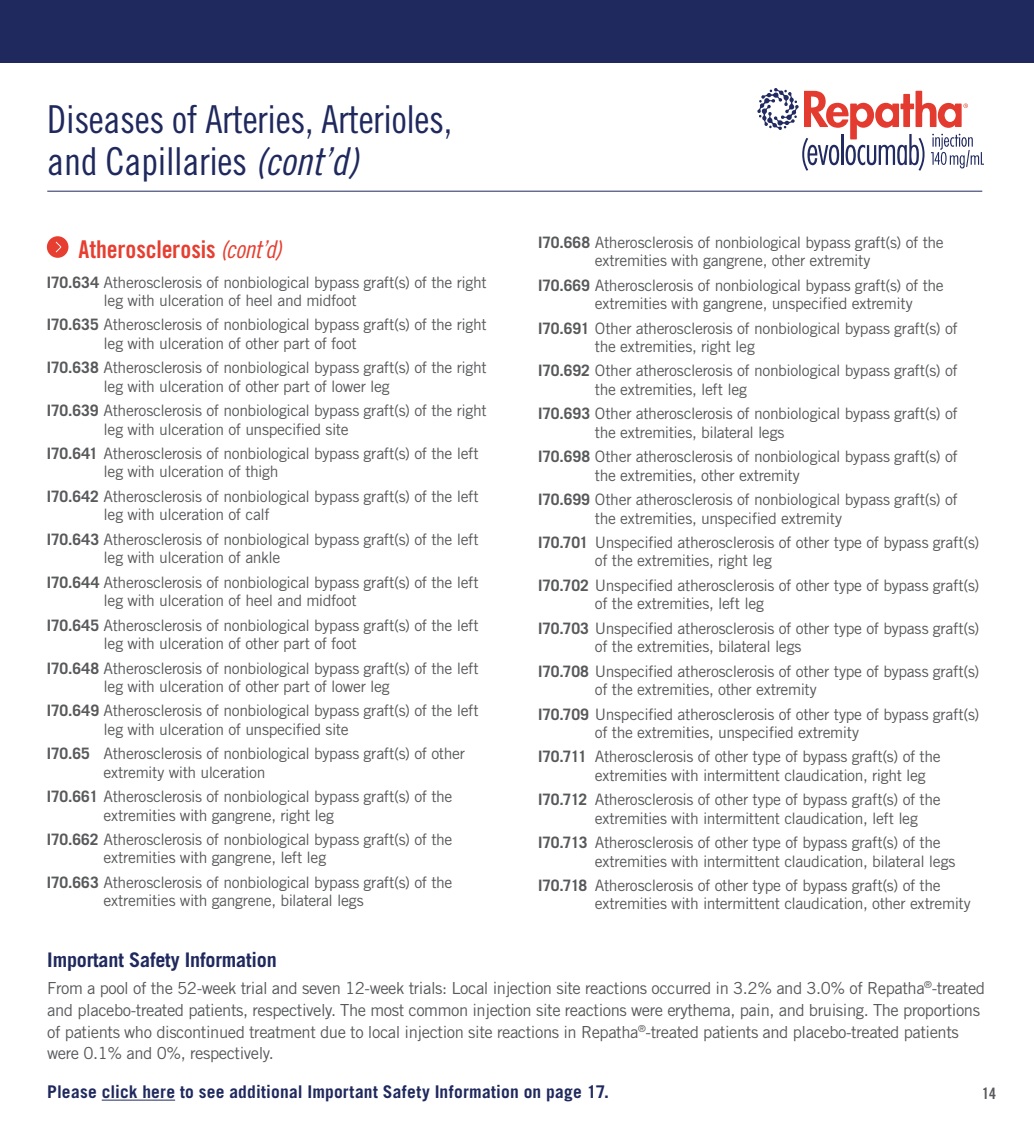
<style>
.page{position:relative;width:1034px;height:1134px;background:#fff}
.page>*{position:absolute;margin:0;border:0;box-sizing:border-box;transform-origin:0 0}
.t1{font:38.5px/42px "Trade Gothic LT Std Cn 18";letter-spacing:-.01em;color:#1f295d}
.t2{font:24.5px "Trade Gothic LT Std Bd Cn 20";letter-spacing:-.005em;color:#e63e30}
.t3{font:700 20.12px "Trade Gothic LT Std";letter-spacing:-.01em;color:#1f295d}
.t4{font:700 17.5px "Trade Gothic LT Std";letter-spacing:.01em;color:#1f295d}
.t5{font:16.62px/21.9px "Trade Gothic LT Std";letter-spacing:-.025em;color:#58595b}
.t6{font:15.75px/18.4px "Trade Gothic LT Std";letter-spacing:-.02em;color:#58595b}
.t7{font:15.75px "Trade Gothic LT Std Bd Cn 20";color:#58595b}
.s1{font-family:"Trade Gothic LT Std Cn 18 Obl"}
.s2{font-weight:700}
</style>
<div class="page">
<div style="left:0;top:0;width:1033px;height:63px;background:#1f295d"></div>
<svg style="left:757px;top:88px;width:225px;height:83px"></svg>
<div style="left:47px;top:236px;width:21px;height:22px;background:#e63e30;border-radius:50%"></div>
<svg style="left:56px;top:242px;width:5px;height:10px"></svg>
<hr style="left:47px;top:191px;width:935px;height:1px;background:#1f295d">
<h1 class="t1" style="left:47px;top:98px;width:406px">Diseases of Arteries, Arterioles, and Capillaries <span class="s1">(cont’d)</span></h1>
<h2 class="t2" style="left:79px;top:234px;width:204px">Atherosclerosis <span class="s1">(cont’d)</span></h2>
<p class="t6" style="left:104px;top:273px;width:384px;text-indent:-57px"><span class="s2">I70.634</span> Atherosclerosis of nonbiological bypass graft(s) of the right leg with ulceration of heel and midfoot</p>
<p class="t6" style="left:104px;top:315px;width:384px;text-indent:-57px"><span class="s2">I70.635</span> Atherosclerosis of nonbiological bypass graft(s) of the right leg with ulceration of other part of foot</p>
<p class="t6" style="left:104px;top:358px;width:384px;text-indent:-57px"><span class="s2">I70.638</span> Atherosclerosis of nonbiological bypass graft(s) of the right leg with ulceration of other part of lower leg</p>
<p class="t6" style="left:104px;top:401px;width:384px;text-indent:-57px"><span class="s2">I70.639</span> Atherosclerosis of nonbiological bypass graft(s) of the right leg with ulceration of unspecified site</p>
<p class="t6" style="left:104px;top:444px;width:376px;text-indent:-57px"><span class="s2">I70.641</span> Atherosclerosis of nonbiological bypass graft(s) of the left leg with ulceration of thigh</p>
<p class="t6" style="left:104px;top:487px;width:376px;text-indent:-57px"><span class="s2">I70.642</span> Atherosclerosis of nonbiological bypass graft(s) of the left leg with ulceration of calf</p>
<p class="t6" style="left:104px;top:530px;width:376px;text-indent:-57px"><span class="s2">I70.643</span> Atherosclerosis of nonbiological bypass graft(s) of the left leg with ulceration of ankle</p>
<p class="t6" style="left:104px;top:573px;width:376px;text-indent:-57px"><span class="s2">I70.644</span> Atherosclerosis of nonbiological bypass graft(s) of the left leg with ulceration of heel and midfoot</p>
<p class="t6" style="left:104px;top:616px;width:376px;text-indent:-57px"><span class="s2">I70.645</span> Atherosclerosis of nonbiological bypass graft(s) of the left leg with ulceration of other part of foot</p>
<p class="t6" style="left:104px;top:659px;width:376px;text-indent:-57px"><span class="s2">I70.648</span> Atherosclerosis of nonbiological bypass graft(s) of the left leg with ulceration of other part of lower leg</p>
<p class="t6" style="left:104px;top:701px;width:376px;text-indent:-57px"><span class="s2">I70.649</span> Atherosclerosis of nonbiological bypass graft(s) of the left leg with ulceration of unspecified site</p>
<p class="t6" style="left:104px;top:744px;width:363px;text-indent:-57px"><span class="s2">I70.65</span> Atherosclerosis of nonbiological bypass graft(s) of other extremity with ulceration</p>
<p class="t6" style="left:104px;top:787px;width:350px;text-indent:-57px"><span class="s2">I70.661</span> Atherosclerosis of nonbiological bypass graft(s) of the extremities with gangrene, right leg</p>
<p class="t6" style="left:104px;top:830px;width:350px;text-indent:-57px"><span class="s2">I70.662</span> Atherosclerosis of nonbiological bypass graft(s) of the extremities with gangrene, left leg</p>
<p class="t6" style="left:104px;top:873px;width:350px;text-indent:-57px"><span class="s2">I70.663</span> Atherosclerosis of nonbiological bypass graft(s) of the extremities with gangrene, bilateral legs</p>
<p class="t6" style="left:595px;top:233px;width:350px;text-indent:-57px"><span class="s2">I70.668</span> Atherosclerosis of nonbiological bypass graft(s) of the extremities with gangrene, other extremity</p>
<p class="t6" style="left:595px;top:276px;width:350px;text-indent:-57px"><span class="s2">I70.669</span> Atherosclerosis of nonbiological bypass graft(s) of the extremities with gangrene, unspecified extremity</p>
<p class="t6" style="left:595px;top:319px;width:364px;text-indent:-57px"><span class="s2">I70.691</span> Other atherosclerosis of nonbiological bypass graft(s) of the extremities, right leg</p>
<p class="t6" style="left:595px;top:361px;width:364px;text-indent:-57px"><span class="s2">I70.692</span> Other atherosclerosis of nonbiological bypass graft(s) of the extremities, left leg</p>
<p class="t6" style="left:595px;top:404px;width:364px;text-indent:-57px"><span class="s2">I70.693</span> Other atherosclerosis of nonbiological bypass graft(s) of the extremities, bilateral legs</p>
<p class="t6" style="left:595px;top:447px;width:364px;text-indent:-57px"><span class="s2">I70.698</span> Other atherosclerosis of nonbiological bypass graft(s) of the extremities, other extremity</p>
<p class="t6" style="left:595px;top:490px;width:364px;text-indent:-57px"><span class="s2">I70.699</span> Other atherosclerosis of nonbiological bypass graft(s) of the extremities, unspecified extremity</p>
<p class="t6" style="left:595px;top:533px;width:386px;text-indent:-57px"><span class="s2">I70.701</span> Unspecified atherosclerosis of other type of bypass graft(s) of the extremities, right leg</p>
<p class="t6" style="left:595px;top:576px;width:386px;text-indent:-57px"><span class="s2">I70.702</span> Unspecified atherosclerosis of other type of bypass graft(s) of the extremities, left leg</p>
<p class="t6" style="left:595px;top:619px;width:386px;text-indent:-57px"><span class="s2">I70.703</span> Unspecified atherosclerosis of other type of bypass graft(s) of the extremities, bilateral legs</p>
<p class="t6" style="left:595px;top:662px;width:386px;text-indent:-57px"><span class="s2">I70.708</span> Unspecified atherosclerosis of other type of bypass graft(s) of the extremities, other extremity</p>
<p class="t6" style="left:595px;top:705px;width:386px;text-indent:-57px"><span class="s2">I70.709</span> Unspecified atherosclerosis of other type of bypass graft(s) of the extremities, unspecified extremity</p>
<p class="t6" style="left:595px;top:747px;width:347px;text-indent:-57px"><span class="s2">I70.711</span> Atherosclerosis of other type of bypass graft(s) of the extremities with intermittent claudication, right leg</p>
<p class="t6" style="left:595px;top:790px;width:347px;text-indent:-57px"><span class="s2">I70.712</span> Atherosclerosis of other type of bypass graft(s) of the extremities with intermittent claudication, left leg</p>
<p class="t6" style="left:595px;top:833px;width:362px;text-indent:-57px"><span class="s2">I70.713</span> Atherosclerosis of other type of bypass graft(s) of the extremities with intermittent claudication, bilateral legs</p>
<p class="t6" style="left:595px;top:876px;width:377px;text-indent:-57px"><span class="s2">I70.718</span> Atherosclerosis of other type of bypass graft(s) of the extremities with intermittent claudication, other extremity</p>
<p class="t3" style="left:47px;top:947px;width:231px">Important Safety Information</p>
<p class="t5" style="left:47px;top:977px;width:939px">From a pool of the 52-week trial and seven 12-week trials: Local injection site reactions occurred in 3.2% and 3.0% of Repatha<sup>®</sup>-treated and placebo-treated patients, respectively. The most common injection site reactions were erythema, pain, and bruising. The proportions of patients who discontinued treatment due to local injection site reactions in Repatha<sup>®</sup>-treated patients and placebo-treated patients were 0.1% and 0%, respectively.</p>
<p class="t4" style="left:47px;top:1081px;width:563px">Please click here to see additional Important Safety Information on page 17.</p>
<p class="t7" style="left:982px;top:1084px;width:15px">14</p>
</div>
